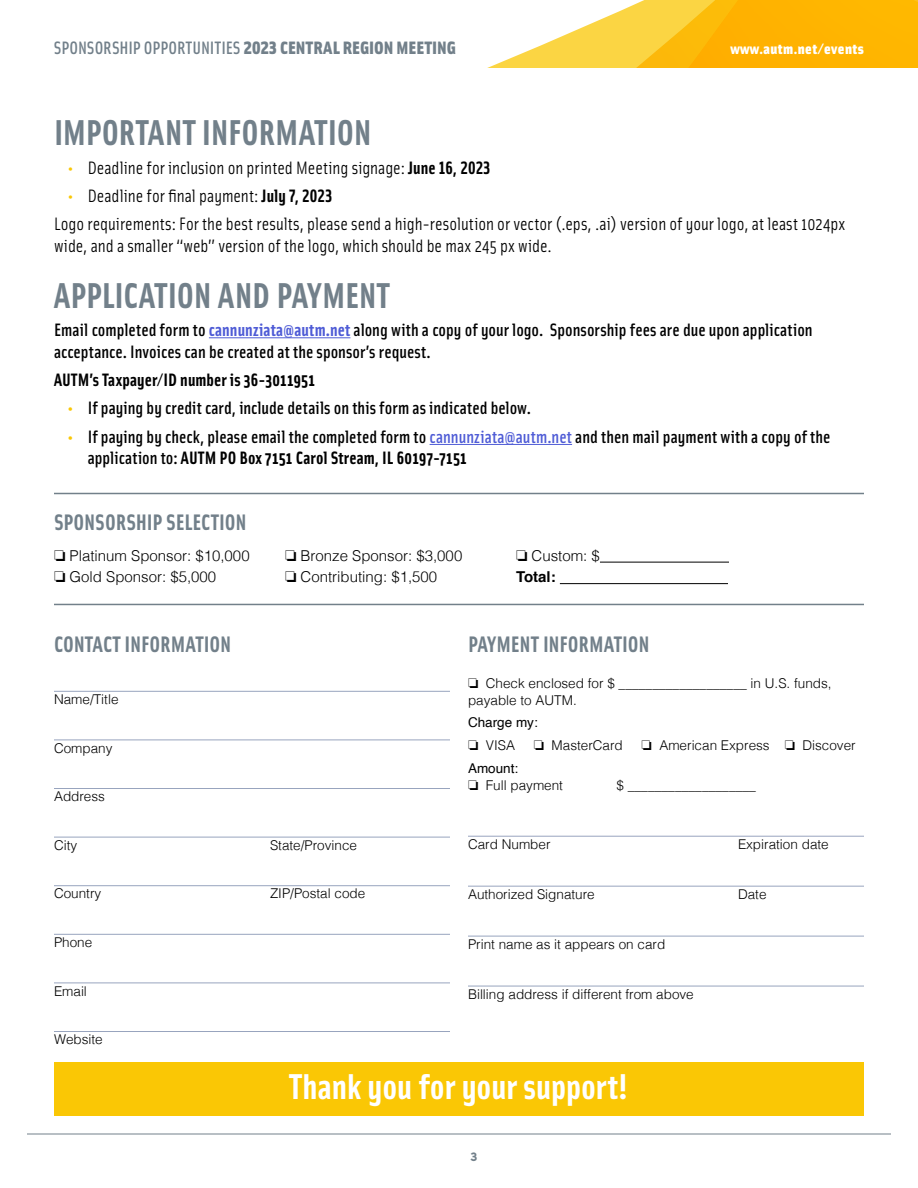
<style>
.page{position:relative;width:918px;height:1188px;background:#fff}
.page>*{position:absolute;margin:0;border:0;box-sizing:border-box;transform-origin:0 0}
.t1{font:700 36px "Solex OT";letter-spacing:-.005em;color:#72808a}
.t2{font:700 36px "Solex OT";color:#fff}
.t3{font:700 22.5px "Solex OT";letter-spacing:-.005em;color:#72808a}
.t4{font:500 18px/21.6px "Solex OT";color:#000}
.t5{font:18px/28.3px "Solex OT";color:#000}
.t6{font:500 18px "Solex OT";letter-spacing:-.005em;color:#72808a}
.t7{font:700 18px "Solex OT";color:#000}
.t8{font:300 15px/21.5px "Helvetica";color:#000}
.t9{font:900 15px "Solex OT";letter-spacing:.03em;color:#fff}
.t10{font:300 13.5px/16.2px "Helvetica";color:#000}
.t11{font:13.5px/23px "Helvetica";color:#000}
.t12{font:700 12px "Uni Sans";color:#72808a}
.s1{font-weight:900}
.s2{color:#fac705}
.s3{font-weight:700}
.s4{font-weight:700;color:#4f5cd6}
.s5{color:#4f5cd6}
.s6{font-weight:300}
.s7{font-weight:400}
</style>
<div class="page">
<svg style="left:487px;top:0;width:431px;height:68px"></svg>
<hr style="left:27px;top:1134px;width:864px;height:1px;background:#72808a">
<hr style="left:54px;top:493px;width:810px;height:1px;background:#72808a">
<hr style="left:209px;top:338px;width:141px;height:1px;background:#4f5cd6">
<hr style="left:430px;top:444px;width:142px;height:1px;background:#4f5cd6">
<hr style="left:54px;top:691px;width:396px;height:1px;background:#98a4be">
<hr style="left:54px;top:740px;width:396px;height:1px;background:#98a4be">
<hr style="left:54px;top:788px;width:396px;height:1px;background:#98a4be">
<hr style="left:54px;top:837px;width:396px;height:1px;background:#98a4be">
<hr style="left:54px;top:885px;width:396px;height:1px;background:#98a4be">
<hr style="left:54px;top:934px;width:396px;height:1px;background:#98a4be">
<hr style="left:54px;top:983px;width:396px;height:1px;background:#98a4be">
<hr style="left:54px;top:1031px;width:396px;height:1px;background:#98a4be">
<hr style="left:468px;top:836px;width:396px;height:1px;background:#98a4be">
<hr style="left:468px;top:886px;width:396px;height:1px;background:#98a4be">
<hr style="left:468px;top:936px;width:396px;height:1px;background:#98a4be">
<hr style="left:468px;top:986px;width:396px;height:1px;background:#98a4be">
<hr style="left:54px;top:604px;width:810px;height:1px;background:#72808a">
<div style="left:54px;top:1062px;width:810px;height:54px;background:#fac705"></div>
<hr style="left:600px;top:562px;width:129px;height:1px;background:#000">
<hr style="left:560px;top:583px;width:168px;height:1px;background:#000">
<p class="t6" style="left:54px;top:36px;width:404px">SPONSORSHIP OPPORTUNITIES <span class="s1">2023 CENTRAL REGION MEETING</span></p>
<p class="t9" style="left:730px;top:38px;width:135px">www.autm.net/events</p>
<h1 class="t1" style="left:54px;top:109px;width:319px">IMPORTANT INFORMATION</h1>
<p class="t5" style="left:68px;top:153px;width:424px"><span class="s2">•</span> Deadline for inclusion on printed Meeting signage: <span class="s3">June 16, 2023</span></p>
<p class="t5" style="left:54px;top:181px;width:793px;text-indent:14px"><span class="s2">•</span> Deadline for final payment: <span class="s3">July 7, 2023<br></span>Logo requirements: For the best results, please send a high-resolution or vector (.eps, .ai) version of your logo, at least 1024px</p>
<p class="t5" style="left:54px;top:231px;width:499px">wide, and a smaller “web” version of the logo, which should be max 245 px wide.</p>
<h1 class="t1" style="left:54px;top:272px;width:337px">APPLICATION AND PAYMENT</h1>
<p class="t4" style="left:54px;top:318px;width:760px">Email completed form to <span class="s4">cannunziata@autm.net</span> along with a copy of your logo. Sponsorship fees are due upon application acceptance. Invoices can be created at the sponsor’s request.</p>
<p class="t7" style="left:54px;top:368px;width:263px">AUTM’s Taxpayer/ID number is 36-3011951</p>
<p class="t4" style="left:68px;top:396px;width:465px"><span class="s2">•</span> If paying by credit card, include details on this form as indicated below.</p>
<p class="t4" style="left:88px;top:425px;width:744px;text-indent:-20px"><span class="s2">•</span> If paying by check, please email the completed form to <span class="s5">cannunziata@autm.net</span> and then mail payment with a copy of the application to: <span class="s3">AUTM PO Box 7151 Carol Stream, IL 60197-7151</span></p>
<p class="t3" style="left:54px;top:508px;width:194px">SPONSORSHIP SELECTION</p>
<p class="t8" style="left:54px;top:544px;width:197px">❏ Platinum Sponsor: $10,000 ❏ Gold Sponsor: $5,000</p>
<p class="t8" style="left:285px;top:544px;width:179px">❏ Bronze Sponsor: $3,000 ❏ Contributing: $1,500</p>
<p class="t8" style="left:516px;top:544px;width:85px">❏ Custom: $<br><span class="s3">Total:</span></p>
<p class="t3" style="left:54px;top:629px;width:179px">CONTACT INFORMATION</p>
<p class="t10" style="left:54px;top:690px;width:66px">Name/Title</p>
<p class="t10" style="left:54px;top:739px;width:60px">Company</p>
<p class="t10" style="left:54px;top:787px;width:53px">Address</p>
<p class="t10" style="left:54px;top:836px;width:25px">City</p>
<p class="t10" style="left:270px;top:836px;width:89px">State/Province</p>
<p class="t10" style="left:54px;top:885px;width:49px">Country</p>
<p class="t10" style="left:270px;top:885px;width:97px">ZIP/Postal code</p>
<p class="t10" style="left:54px;top:933px;width:40px">Phone</p>
<p class="t10" style="left:54px;top:982px;width:34px">Email</p>
<p class="t10" style="left:54px;top:1030px;width:50px">Website</p>
<p class="t3" style="left:468px;top:629px;width:183px">PAYMENT INFORMATION</p>
<p class="t10" style="left:468px;top:675px;width:365px">❏ Check enclosed for $ ___________________ in U.S. funds, payable to AUTM.</p>
<p class="t11" style="left:468px;top:712px;width:71px">Charge my: ❏ <span class="s6">VISA</span></p>
<p class="t10" style="left:534px;top:737px;width:91px">❏ MasterCard</p>
<p class="t10" style="left:642px;top:737px;width:216px">❏ American Express ❏ Discover</p>
<p class="t10" style="left:468px;top:760px;width:97px"><span class="s7">Amount:<br></span>❏ Full payment</p>
<p class="t10" style="left:616px;top:776px;width:141px">$ ___________________</p>
<p class="t10" style="left:468px;top:835px;width:84px">Card Number</p>
<p class="t10" style="left:738px;top:835px;width:92px">Expiration date</p>
<p class="t10" style="left:468px;top:885px;width:128px">Authorized Signature</p>
<p class="t10" style="left:738px;top:885px;width:30px">Date</p>
<p class="t10" style="left:468px;top:935px;width:199px">Print name as it appears on card</p>
<p class="t10" style="left:468px;top:985px;width:227px">Billing address if different from above</p>
<h1 class="t2" style="left:290px;top:1063px;width:340px">Thank you for your support!</h1>
<p class="t12" style="left:471px;top:1149px;width:8px">3</p>
</div>
